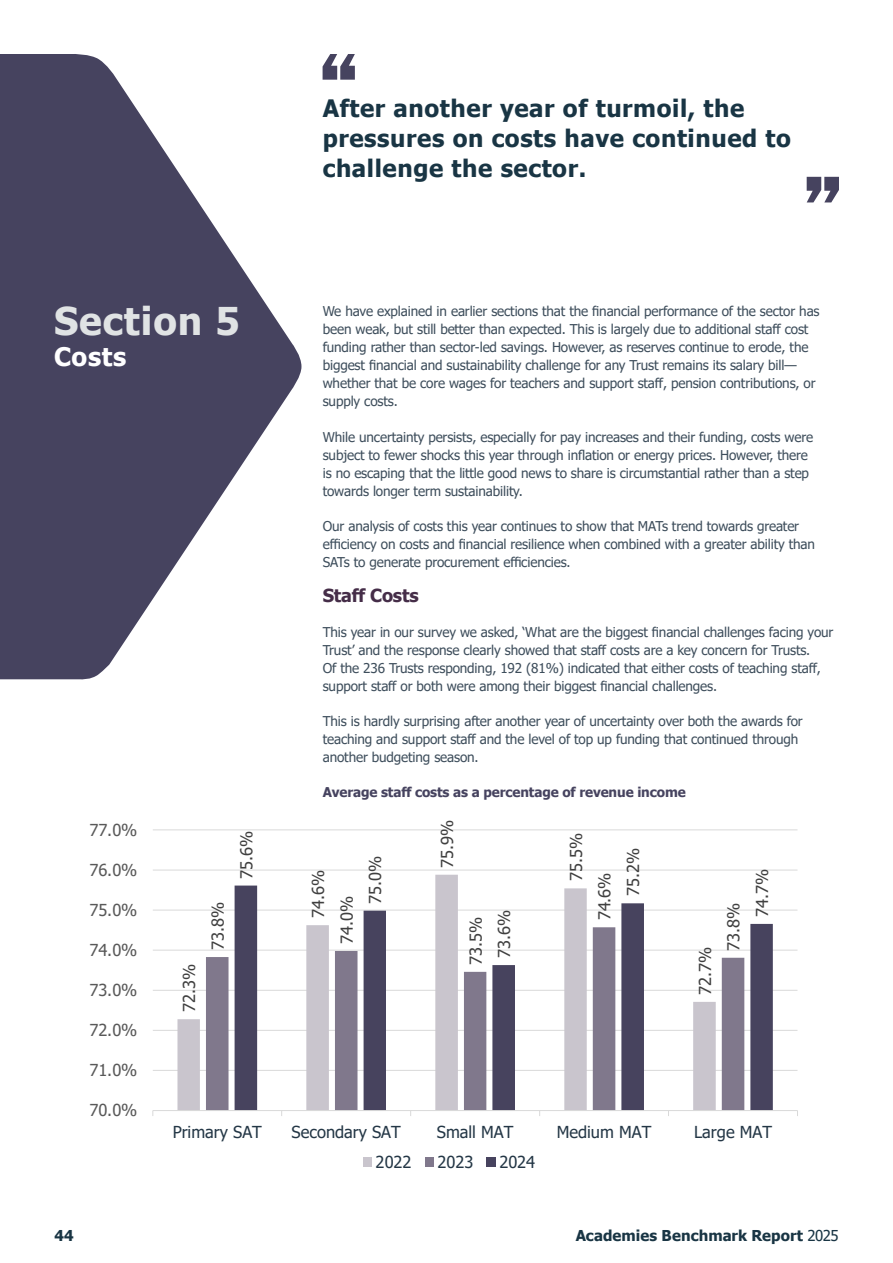
<style>
.page{position:relative;width:893px;height:1263px;background:#fff}
.page>*{position:absolute;margin:0;border:0;box-sizing:border-box;transform-origin:0 0}
.Heading_Style_1{font:700 38.25px "Tahoma";letter-spacing:.025em;color:#e0e3e4}
.Heading_Style_1-2{font:700 25.5px "Tahoma";letter-spacing:.025em;color:#fff}
.Quote_Red{font:700 24px/30px "Tahoma";letter-spacing:.025em;color:#193544}
.Sub_Heading_Purple{font:700 18px "Tahoma";letter-spacing:-.01em;color:#452d48}
.t1{font:16.5px "Tahoma";color:#404040}
.t2{font:16.5px "Tahoma";color:#243746}
.t3{font:16.5px "Tahoma";color:#595959}
.t4{font:700 15px "Tahoma";color:#193544}
.Body_Text{font:13.5px/18px "Tahoma";letter-spacing:-.01em;color:#3e4e5c}
.Sub_heading_mauve{font:700 13.5px "Tahoma";letter-spacing:-.01em;color:#46435f}
.s1{font-weight:400}
</style>
<div class="page">
<svg style="left:0;top:54px;width:301px;height:626px;fill:#46435f"></svg>
<hr style="left:153px;top:1070px;width:644px;height:1px;background:#d9d9d9">
<hr style="left:153px;top:1030px;width:644px;height:1px;background:#d9d9d9">
<hr style="left:153px;top:990px;width:644px;height:1px;background:#d9d9d9">
<hr style="left:153px;top:950px;width:644px;height:1px;background:#d9d9d9">
<hr style="left:153px;top:910px;width:644px;height:1px;background:#d9d9d9">
<hr style="left:153px;top:870px;width:644px;height:1px;background:#d9d9d9">
<hr style="left:153px;top:829px;width:644px;height:1px;background:#d9d9d9">
<svg style="left:177px;top:875px;width:281px;height:235px"></svg>
<svg style="left:206px;top:927px;width:29px;height:183px;fill:#80788c"></svg>
<svg style="left:235px;top:885px;width:538px;height:225px"></svg>
<hr style="left:153px;top:1110px;width:644px;height:1px;background:#d9d9d9">
<div style="left:363px;top:1158px;width:9px;height:9px;background:#c9c5cd"></div>
<div style="left:425px;top:1158px;width:8px;height:9px;background:#80788c"></div>
<div style="left:486px;top:1158px;width:9px;height:9px;background:#47435e"></div>
<svg style="left:323px;top:54px;width:32px;height:26px"></svg>
<svg style="left:807px;top:177px;width:32px;height:25px"></svg>
<p class="Heading_Style_1" style="left:54px;top:295px;width:187px">Section 5</p>
<p class="Heading_Style_1-2" style="left:54px;top:339px;width:74px">Costs</p>
<p class="Quote_Red" style="left:323px;top:94px;width:470px">After another year of turmoil, the pressures on costs have continued to challenge the sector.</p>
<p class="Body_Text" style="left:323px;top:303px;width:498px">We have explained in earlier sections that the financial performance of the sector has been weak, but still better than expected. This is largely due to additional staff cost funding rather than sector-led savings. However, as reserves continue to erode, the biggest financial and sustainability challenge for any Trust remains its salary bill— whether that be core wages for teachers and support staff, pension contributions, or supply costs.</p>
<p class="Body_Text" style="left:323px;top:428px;width:492px">While uncertainty persists, especially for pay increases and their funding, costs were subject to fewer shocks this year through inflation or energy prices. However, there is no escaping that the little good news to share is circumstantial rather than a step towards longer term sustainability.</p>
<p class="Body_Text" style="left:323px;top:517px;width:494px">Our analysis of costs this year continues to show that MATs trend towards greater efficiency on costs and financial resilience when combined with a greater ability than<br>SATs to generate procurement efficiencies.</p>
<p class="Sub_Heading_Purple" style="left:323px;top:582px;width:97px">Staff Costs</p>
<p class="Body_Text" style="left:323px;top:623px;width:512px">This year in our survey we asked, ‘What are the biggest financial challenges facing your Trust’ and the response clearly showed that staff costs are a key concern for Trusts.<br>Of the 236 Trusts responding, 192 (81%) indicated that either costs of teaching staff, support staff or both were among their biggest financial challenges.</p>
<p class="Body_Text" style="left:323px;top:712px;width:482px">This is hardly surprising after another year of uncertainty over both the awards for teaching and support staff and the level of top up funding that continued through another budgeting season.</p>
<p class="Sub_heading_mauve" style="left:323px;top:782px;width:364px">Average staff costs as a percentage of revenue income</p>
<p class="t3" style="left:89px;top:818px;width:49px">77.0%</p>
<p class="t3" style="left:89px;top:859px;width:49px">76.0%</p>
<p class="t3" style="left:89px;top:899px;width:49px">75.0%</p>
<p class="t3" style="left:89px;top:939px;width:49px">74.0%</p>
<p class="t3" style="left:89px;top:979px;width:49px">73.0%</p>
<p class="t3" style="left:89px;top:1019px;width:49px">72.0%</p>
<p class="t3" style="left:89px;top:1059px;width:49px">71.0%</p>
<p class="t3" style="left:89px;top:1099px;width:49px">70.0%</p>
<p class="t1" style="left:178px;top:1012px;width:50px;rotate:-90deg">72.3%</p>
<p class="t1" style="left:235px;top:878px;width:50px;rotate:-90deg">75.6%</p>
<p class="t1" style="left:307px;top:918px;width:49px;rotate:-90deg">74.6%</p>
<p class="t1" style="left:207px;top:950px;width:50px;rotate:-90deg">73.8%</p>
<p class="t1" style="left:336px;top:944px;width:49px;rotate:-90deg">74.0%</p>
<p class="t1" style="left:364px;top:904px;width:50px;rotate:-90deg">75.0%</p>
<p class="t1" style="left:436px;top:868px;width:50px;rotate:-90deg">75.9%</p>
<p class="t1" style="left:465px;top:965px;width:50px;rotate:-90deg">73.5%</p>
<p class="t1" style="left:493px;top:958px;width:50px;rotate:-90deg">73.6%</p>
<p class="t1" style="left:565px;top:881px;width:50px;rotate:-90deg">75.5%</p>
<p class="t1" style="left:594px;top:920px;width:49px;rotate:-90deg">74.6%</p>
<p class="t1" style="left:622px;top:896px;width:50px;rotate:-90deg">75.2%</p>
<p class="t1" style="left:694px;top:995px;width:49px;rotate:-90deg">72.7%</p>
<p class="t1" style="left:722px;top:951px;width:50px;rotate:-90deg">73.8%</p>
<p class="t1" style="left:751px;top:917px;width:49px;rotate:-90deg">74.7%</p>
<p class="t2" style="left:173px;top:1121px;width:91px">Primary SAT</p>
<p class="t2" style="left:292px;top:1121px;width:111px">Secondary SAT</p>
<p class="t2" style="left:437px;top:1121px;width:78px">Small MAT</p>
<p class="t2" style="left:557px;top:1121px;width:96px">Medium MAT</p>
<p class="t2" style="left:694px;top:1121px;width:79px">Large MAT</p>
<p class="t2" style="left:376px;top:1151px;width:37px">2022</p>
<p class="t2" style="left:437px;top:1151px;width:37px">2023</p>
<p class="t2" style="left:499px;top:1151px;width:37px">2024</p>
<p class="t4" style="left:55px;top:1225px;width:21px">44</p>
<p class="t4" style="left:576px;top:1225px;width:265px">Academies Benchmark Report <span class="s1">2025</span></p>
</div>
